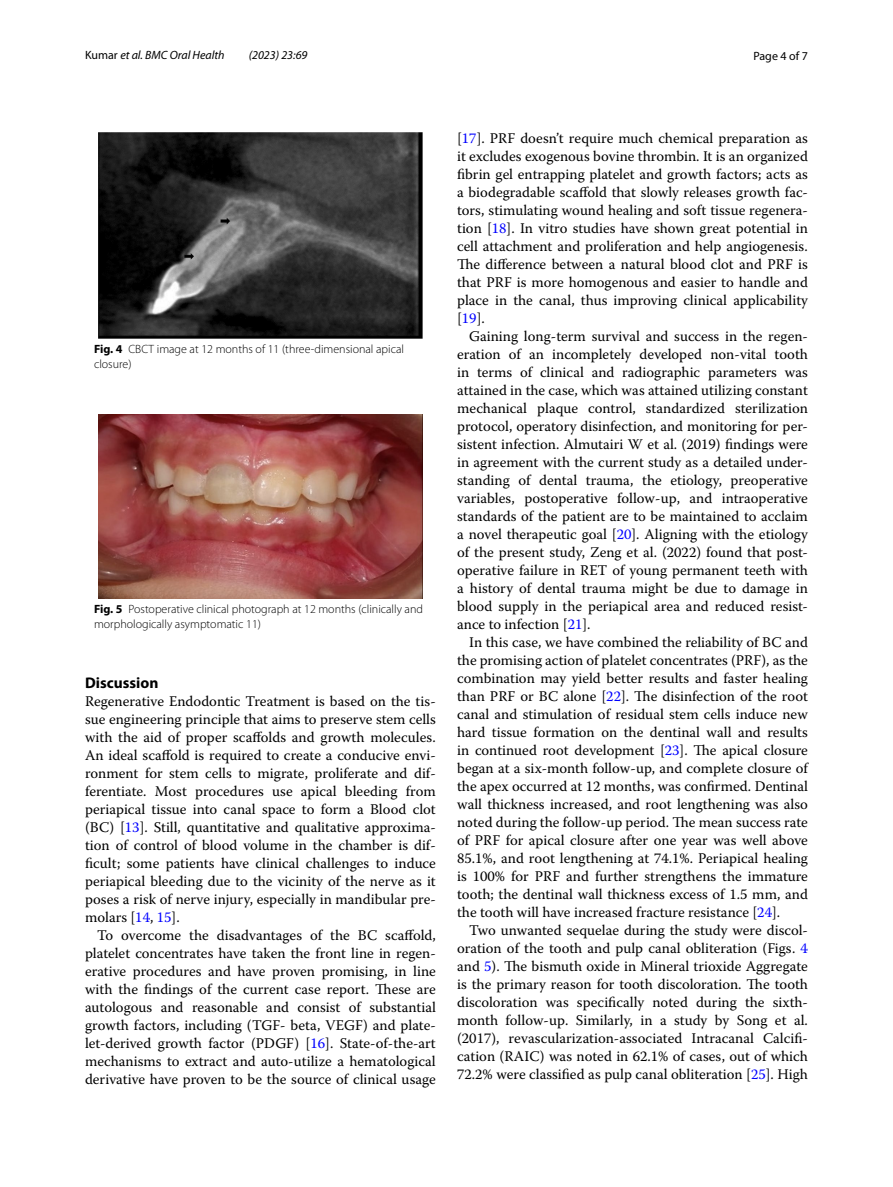
<style>
.page{position:relative;width:893px;height:1187px;background:#fff}
.page>*{position:absolute;margin:0;border:0;box-sizing:border-box;transform-origin:0 0}
.t1{font:700 15.45px "Myriad Pro";color:#000}
.t2{font:14.7px/18px "Warnock Pro";color:#000;text-align:justify}
.t3{font:300 12px/15px "Myriad Pro";color:#000}
.t4{font:italic 12px "Myriad Pro";color:#000}
.t5{font:12px "Myriad Pro";color:#000}
.s1{font-style:normal}
.s2{font-weight:700}
.s3{color:#00f}
</style>
<div class="page">
<img style="left:99px;top:133px;width:323px;height:205px">
<img style="left:99px;top:414px;width:323px;height:184px">
<p class="t4" style="left:85px;top:48px;width:141px"><span class="s1">Kumar</span> et al. BMC Oral Health</p>
<p class="t4" style="left:249px;top:48px;width:60px">(2023) 23:69</p>
<p class="t5" style="left:753px;top:48px;width:56px">Page 4 of 7</p>
<p class="t3" style="left:94px;top:342px;width:312px"><span class="s2">Fig. 4</span> CBCT image at 12 months of 11 (three-dimensional apical closure)</p>
<p class="t3" style="left:94px;top:602px;width:330px"><span class="s2">Fig. 5</span> Postoperative clinical photograph at 12 months (clinically and morphologically asymptomatic 11)</p>
<p class="t1" style="left:85px;top:672px;width:75px">Discussion</p>
<p class="t2" style="left:85px;top:691px;width:352px">Regenerative Endodontic Treatment is based on the tis&shy;sue engineering principle that aims to preserve stem cells with the aid of proper scaffolds and growth molecules.<br>An ideal scaffold is required to create a conducive envi&shy;ronment for stem cells to migrate, proliferate and dif&shy;ferentiate. Most procedures use apical bleeding from periapical tissue into canal space to form a Blood clot (BC) [<span class="s3">13</span>]. Still, quantitative and qualitative approxima&shy;tion of control of blood volume in the chamber is dif&shy;ficult; some patients have clinical challenges to induce periapical bleeding due to the vicinity of the nerve as it poses a risk of nerve injury, especially in mandibular pre&shy;molars [<span class="s3">14</span>, <span class="s3">15</span>].</p>
<p class="t2" style="left:85px;top:925px;width:352px;text-indent:12px">To overcome the disadvantages of the BC scaffold, platelet concentrates have taken the front line in regen&shy;erative procedures and have proven promising, in line with the findings of the current case report. These are autologous and reasonable and consist of substantial growth factors, including (TGF- beta, VEGF) and plate&shy;let-derived growth factor (PDGF) [<span class="s3">16</span>]. State-of-the-art mechanisms to extract and auto-utilize a hematological derivative have proven to be the source of clinical usage</p>
<p class="t2" style="left:457px;top:128px;width:352px">[<span class="s3">17</span>]. PRF doesn’t require much chemical preparation as it excludes exogenous bovine thrombin. It is an organized fibrin gel entrapping platelet and growth factors; acts as a biodegradable scaffold that slowly releases growth fac&shy;tors, stimulating wound healing and soft tissue regenera&shy;tion [<span class="s3">18</span>]. In vitro studies have shown great potential in cell attachment and proliferation and help angiogenesis.<br>The difference between a natural blood clot and PRF is that PRF is more homogenous and easier to handle and place in the canal, thus improving clinical applicability [<span class="s3">19</span>].</p>
<p class="t2" style="left:457px;top:326px;width:352px;text-indent:12px">Gaining long-term survival and success in the regen&shy;eration of an incompletely developed non-vital tooth in terms of clinical and radiographic parameters was attained in the case, which was attained utilizing constant mechanical plaque control, standardized sterilization protocol, operatory disinfection, and monitoring for per&shy;sistent infection. Almutairi W et al. (2019) findings were in agreement with the current study as a detailed under&shy;standing of dental trauma, the etiology, preoperative variables, postoperative follow-up, and intraoperative standards of the patient are to be maintained to acclaim a novel therapeutic goal [<span class="s3">20</span>]. Aligning with the etiology of the present study, Zeng et al. (2022) found that post&shy;operative failure in RET of young permanent teeth with a history of dental trauma might be due to damage in blood supply in the periapical area and reduced resist&shy;ance to infection [<span class="s3">21</span>].</p>
<p class="t2" style="left:457px;top:632px;width:352px;text-indent:12px">In this case, we have combined the reliability of BC and the promising action of platelet concentrates (PRF), as the combination may yield better results and faster healing than PRF or BC alone [<span class="s3">22</span>]. The disinfection of the root canal and stimulation of residual stem cells induce new hard tissue formation on the dentinal wall and results in continued root development [<span class="s3">23</span>]. The apical closure began at a six-month follow-up, and complete closure of the apex occurred at 12 months, was confirmed. Dentinal wall thickness increased, and root lengthening was also noted during the follow-up period. The mean success rate of PRF for apical closure after one year was well above 85.1%, and root lengthening at 74.1%. Periapical healing is 100% for PRF and further strengthens the immature tooth; the dentinal wall thickness excess of 1.5 mm, and the tooth will have increased fracture resistance [<span class="s3">24</span>].</p>
<p class="t2" style="left:457px;top:920px;width:352px;text-indent:12px">Two unwanted sequelae during the study were discol&shy;oration of the tooth and pulp canal obliteration (Figs. <span class="s3">4 </span>and <span class="s3">5</span>). The bismuth oxide in Mineral trioxide Aggregate is the primary reason for tooth discoloration. The tooth discoloration was specifically noted during the sixth&shy;month follow-up. Similarly, in a study by Song et al. (2017), revascularization-associated Intracanal Calcifi&shy;cation (RAIC) was noted in 62.1% of cases, out of which 72.2% were classified as pulp canal obliteration [<span class="s3">25</span>]. High</p>
</div>
